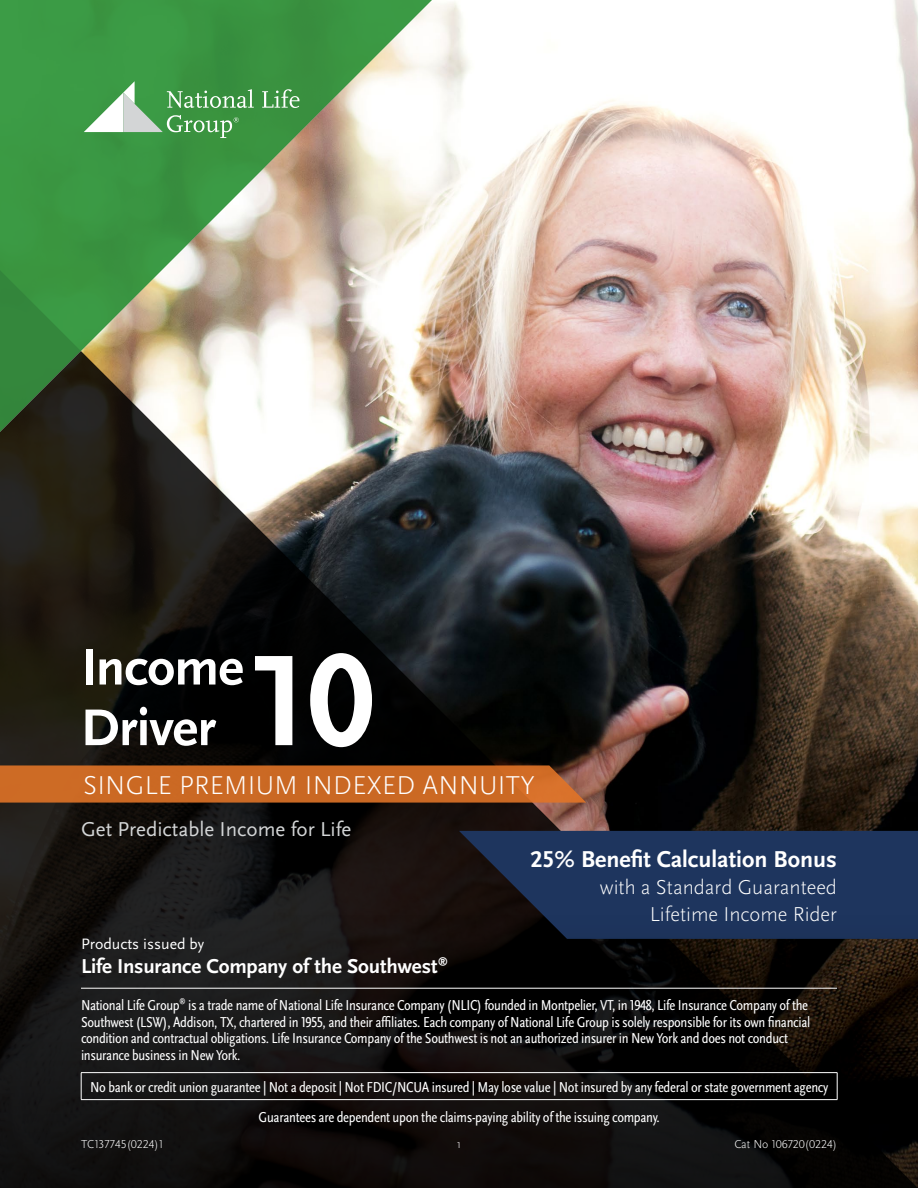
<style>
.page{position:relative;width:918px;height:1188px;background:#fff}
.page>*{position:absolute;margin:0;border:0;box-sizing:border-box;transform-origin:0 0}
.t1{font:700 135px "Scala Sans OT";color:#fff}
.t2{font:700 53.85px/60.6px "Scala Sans OT";letter-spacing:-.015em;color:#fff}
.t3{font:300 27px "Scala Sans OT";letter-spacing:.01em;color:#fff}
.t4{font:700 24px "Scala Sans OT";color:#fff}
.t5{font:300 21px/27px "Scala Sans OT";color:#fff;text-align:right}
.t6{font:700 21px "Scala Sans OT";letter-spacing:-.01em;color:#fff}
.t7{font:21px "Scala Sans OT";color:#d3d5d6}
.t8{font:15.75px "Scala Sans OT";color:#fff}
.t9{font:condensed 15px/16.5px "Scala Sans OT";letter-spacing:-.02em;color:#fff}
.t10{font:300 12px "Scala Sans OT";color:#fff}
.t11{font:condensed 7.5px "Scala Sans OT";color:#fff}
</style>
<div class="page">
<img style="left:446px;top:0;width:472px;height:257px">
<img style="left:0;top:257px;width:918px;height:658px">
<svg style="left:0;top:0;width:446px;height:446px"></svg>
<svg style="left:262px;top:89px;width:38px;height:19px"></svg>
<svg style="left:84px;top:81px;width:170px;height:57px;background:#66ab6c"></svg>
<svg style="left:0;top:765px;width:586px;height:38px;background:#c56624"></svg>
<svg style="left:459px;top:831px;width:459px;height:84px;background:#1d3155"></svg>
<svg style="left:0;top:915px;width:918px;height:273px;background:#100f0f"></svg>
<hr style="left:81px;top:988px;width:756px;height:1px;background:#fff">
<hr style="left:81px;top:1072px;width:756px;height:1px;background:#fff">
<svg style="left:81px;top:1073px;width:1px;height:26px"></svg>
<svg style="left:837px;top:1073px;width:1px;height:26px"></svg>
<hr style="left:81px;top:1099px;width:756px;height:1px;background:#fff">
<h2 class="t2" style="left:81px;top:637px;width:164px">Income<br>Driver</h2>
<h1 class="t1" style="left:252px;top:621px;width:124px">10</h1>
<h3 class="t3" style="left:83px;top:769px;width:453px">SINGLE PREMIUM INDEXED ANNUITY</h3>
<h3 class="t7" style="left:81px;top:817px;width:272px">Get Predictable Income for Life</h3>
<h3 class="t4" style="left:531px;top:845px;width:308px">25% Benefit Calculation Bonus</h3>
<h3 class="t5" style="left:600px;top:873px;width:239px">with a Standard Guaranteed<br>Lifetime Income Rider</h3>
<p class="t8" style="left:81px;top:935px;width:125px">Products issued by</p>
<h3 class="t6" style="left:81px;top:954px;width:369px">Life Insurance Company of the Southwest<sup>®</sup></h3>
<p class="t9" style="left:81px;top:997px;width:100px">National Life Group</p>
<p class="t11" style="left:179px;top:996px;width:8px">®</p>
<p class="t9" style="left:81px;top:997px;width:731px;text-indent:107px">is a trade name of National Life Insurance Company (NLIC) founded in Montpelier, VT, in 1948, Life Insurance Company of the Southwest (LSW), Addison, TX, chartered in 1955, and their affiliates. Each company of National Life Group is solely responsible for its own financial condition and contractual obligations. Life Insurance Company of the Southwest is not an authorized insurer in New York and does not conduct insurance business in New York.</p>
<p class="t9" style="left:90px;top:1072px;width:740px;line-height:30px;text-align:center">No bank or credit union guarantee | Not a deposit | Not FDIC/NCUA insured | May lose value | Not insured by any federal or state government agency<br>Guarantees are dependent upon the claims-paying ability of the issuing company.</p>
<p class="t10" style="left:81px;top:1136px;width:84px">TC137745(0224)1</p>
<p class="t10" style="left:457px;top:1136px;width:6px">1</p>
<p class="t10" style="left:735px;top:1136px;width:104px">Cat No 106720(0224)</p>
</div>
